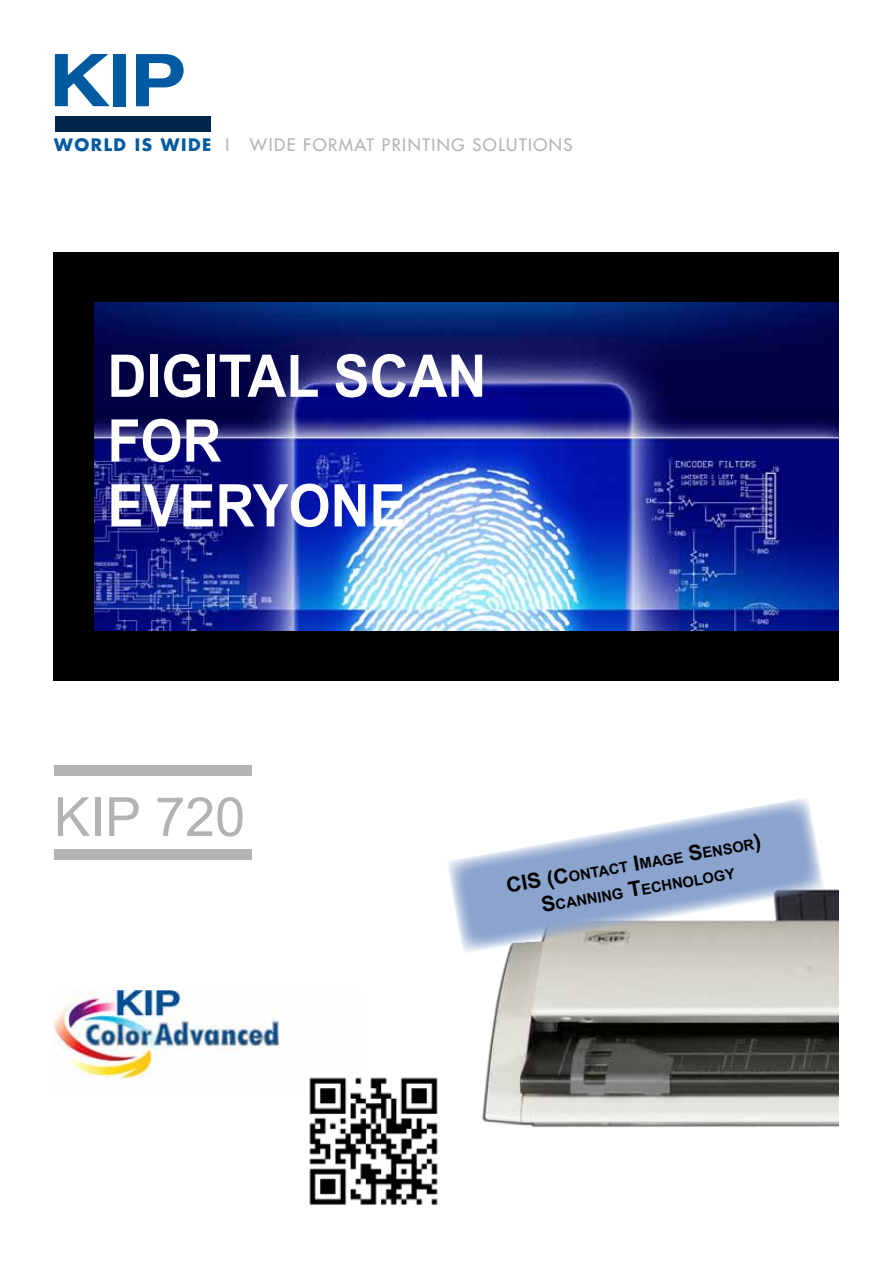
<style>
.page{position:relative;width:893px;height:1263px;background:#fff}
.page>*{position:absolute;margin:0;border:0;box-sizing:border-box;transform-origin:0 0}
.t1{font:700 58.8px/64.8px "Arial";color:#fff;scale:.92 1}
.t2{font:54px "Arial";color:#b1b3b4}
.t3{font:16.8px "Futura";letter-spacing:.09em;color:#b1b3b4}
.t4{font:700 14.7px/25.2px "Arial";color:#000;text-align:center}
.s1{font-weight:700;color:#005aa1}
.s2{font-size:21px}
</style>
<div class="page">
<img style="left:94px;top:302px;width:745px;height:329px">
<div style="left:53px;top:253px;width:786px;height:49px;background:#000"></div>
<div style="left:54px;top:631px;width:785px;height:50px;background:#000"></div>
<div style="left:54px;top:765px;width:197px;height:11px;background:#b1b3b4"></div>
<div style="left:53px;top:253px;width:41px;height:428px;background:#000"></div>
<div style="left:55px;top:116px;width:156px;height:16px;background:#00254d"></div>
<svg style="left:55px;top:54px;width:55px;height:52px"></svg>
<div style="left:113px;top:54px;width:13px;height:52px;background:#005aa1"></div>
<svg style="left:136px;top:54px;width:48px;height:52px"></svg>
<div style="left:54px;top:849px;width:197px;height:11px;background:#b1b3b4"></div>
<img style="left:54px;top:990px;width:225px;height:89px">
<img style="left:482px;top:889px;width:357px;height:238px">
<svg style="left:448px;top:798px;width:378px;height:157px"></svg>
<img style="left:309px;top:1077px;width:129px;height:128px">
<p class="t3" style="left:54px;top:135px;width:520px"><span class="s1">WORLD IS WIDE</span> I WIDE FORMAT PRINTING SOLUTIONS</p>
<h1 class="t1" style="left:107px;top:345px;width:413px">DIGITAL SCAN<br>FOR<br>EVERYONE</h1>
<h2 class="t2" style="left:54px;top:781px;width:193px">KIP 720</h2>
<p class="t4" style="left:505px;top:876px;width:260px;rotate:-10deg"><span class="s2">CIS (C</span>ontac t <span class="s2">I</span>mage <span class="s2">S</span>ens or<span class="s2">)<br>S</span>c anning <span class="s2">T</span>ec hnology</p>
</div>
